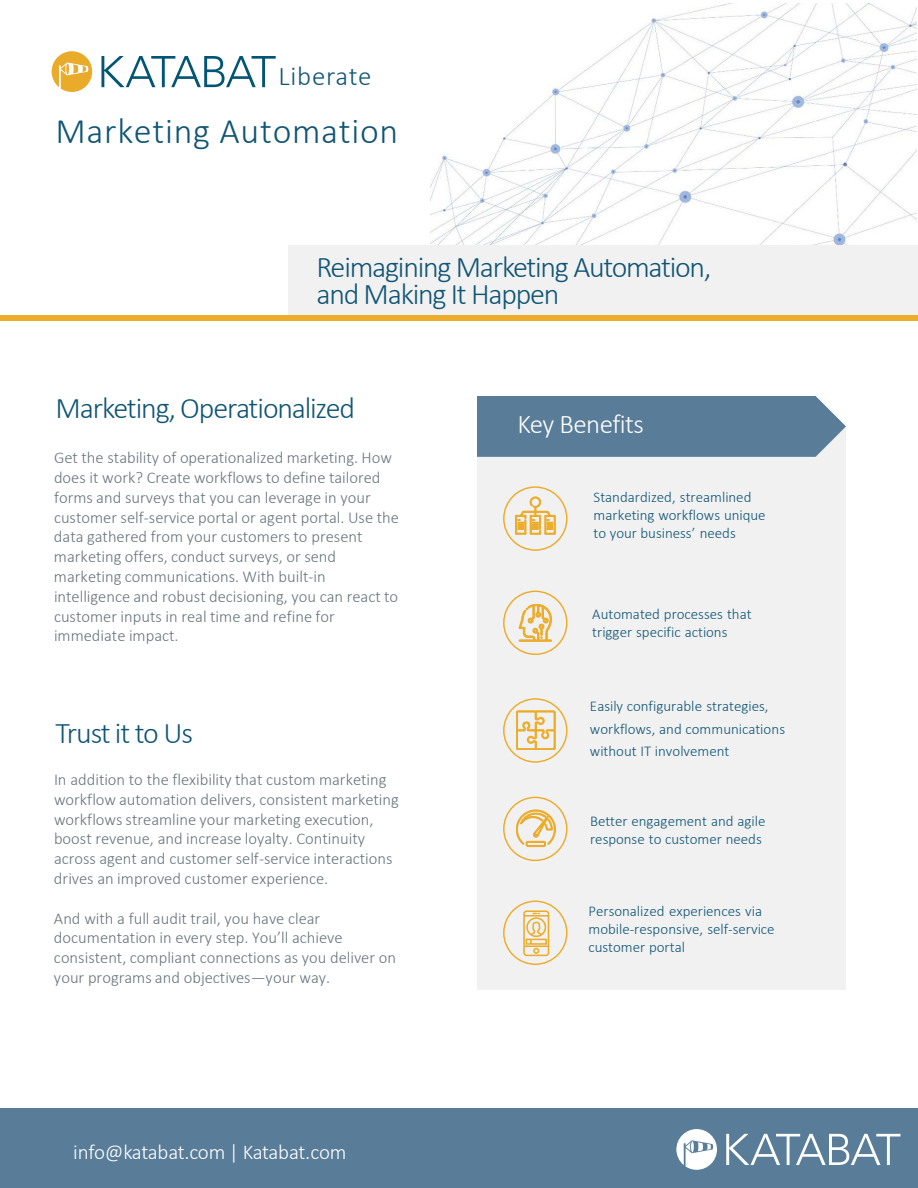
<style>
.page{position:relative;width:918px;height:1188px;background:#fff}
.page>*{position:absolute;margin:0;border:0;box-sizing:border-box;transform-origin:0 0}
.t1{font:300 36px "Calibri";letter-spacing:.02em;color:#105575}
.t2{font:300 30px "Calibri";letter-spacing:-.04em;color:#105575}
.t3{font:300 27px "Calibri";letter-spacing:-.02em;color:#fff}
.t4{font:300 27px "Calibri";letter-spacing:.025em;color:#105575}
.t5{font:300 21px "Calibri";letter-spacing:-.02em;color:#fff}
.t6{font:300 16.5px/19.8px "Calibri";color:#66757b}
.t7{font:300 15px/18px "Calibri";color:#105575}
</style>
<div class="page">
<div style="left:477px;top:428px;width:369px;height:562px;background:#f1f1f1"></div>
<img style="left:431px;top:4px;width:485px;height:242px">
<div style="left:477px;top:396px;width:369px;height:61px;background:#597d99"></div>
<div style="left:288px;top:246px;width:630px;height:69px;background:#f1f1f1"></div>
<div style="left:0;top:1109px;width:918px;height:79px;background:#597d99"></div>
<div style="left:0;top:315px;width:918px;height:6px;background:#ecab28"></div>
<svg style="left:726px;top:1134px;width:174px;height:31px"></svg>
<svg style="left:676px;top:1129px;width:41px;height:41px"></svg>
<svg style="left:101px;top:56px;width:175px;height:31px"></svg>
<svg style="left:52px;top:51px;width:40px;height:41px"></svg>
<svg style="left:516px;top:497px;width:39px;height:38px"></svg>
<div style="left:503px;top:486px;width:65px;height:65px;border:1px solid #ecab28;border-radius:50%"></div>
<div style="left:503px;top:591px;width:65px;height:64px;border:1px solid #ecab28;border-radius:50%"></div>
<div style="left:503px;top:698px;width:65px;height:65px;border:1px solid #ecab28;border-radius:50%"></div>
<div style="left:503px;top:797px;width:65px;height:64px;border:1px solid #ecab28;border-radius:50%"></div>
<div style="left:503px;top:901px;width:65px;height:64px;border:1px solid #ecab28;border-radius:50%"></div>
<svg style="left:519px;top:604px;width:33px;height:37px"></svg>
<svg style="left:516px;top:711px;width:39px;height:39px"></svg>
<svg style="left:516px;top:809px;width:39px;height:38px"></svg>
<svg style="left:523px;top:910px;width:26px;height:46px"></svg>
<p class="t4" style="left:279px;top:59px;width:95px">Liberate</p>
<p class="t1" style="left:55px;top:109px;width:344px">Marketing Automation</p>
<p class="t2" style="left:316px;top:248px;width:396px">Reimagining Marketing Automation,</p>
<p class="t2" style="left:316px;top:275px;width:245px">and Making It Happen</p>
<p class="t2" style="left:55px;top:390px;width:301px">Marketing, Operationalized</p>
<p class="t6" style="left:54px;top:448px;width:347px">Get the stability of operationalized marketing. How does it work? Create workflows to define tailored forms and surveys that you can leverage in your customer self-service portal or agent portal. Use the data gathered from your customers to present marketing offers, conduct surveys, or send marketing communications. With built-in intelligence and robust decisioning, you can react to customer inputs in real time and refine for immediate impact.</p>
<p class="t2" style="left:55px;top:714px;width:139px">Trust it to Us</p>
<p class="t6" style="left:54px;top:769px;width:346px">In addition to the flexibility that custom marketing workflow automation delivers, consistent marketing workflows streamline your marketing execution, boost revenue, and increase loyalty. Continuity across agent and customer self-service interactions drives an improved customer experience.</p>
<p class="t6" style="left:54px;top:908px;width:344px">And with a full audit trail, you have clear documentation in every step. You’ll achieve consistent, compliant connections as you deliver on your programs and objectives—your way.</p>
<p class="t5" style="left:73px;top:1139px;width:275px">info@katabat.com | Katabat.com</p>
<p class="t3" style="left:517px;top:408px;width:128px">Key Benefits</p>
<p class="t7" style="left:594px;top:487px;width:174px">Standardized, streamlined marketing workflows unique to your business’ needs</p>
<p class="t7" style="left:592px;top:604px;width:161px">Automated processes that trigger specific actions</p>
<p class="t7" style="left:590px;top:695px;width:197px;line-height:22.5px">Easily configurable strategies, workflows, and communications without IT involvement</p>
<p class="t7" style="left:590px;top:811px;width:177px">Better engagement and agile response to customer needs</p>
<p class="t7" style="left:589px;top:901px;width:188px">Personalized experiences via mobile-responsive, self-service customer portal</p>
</div>
